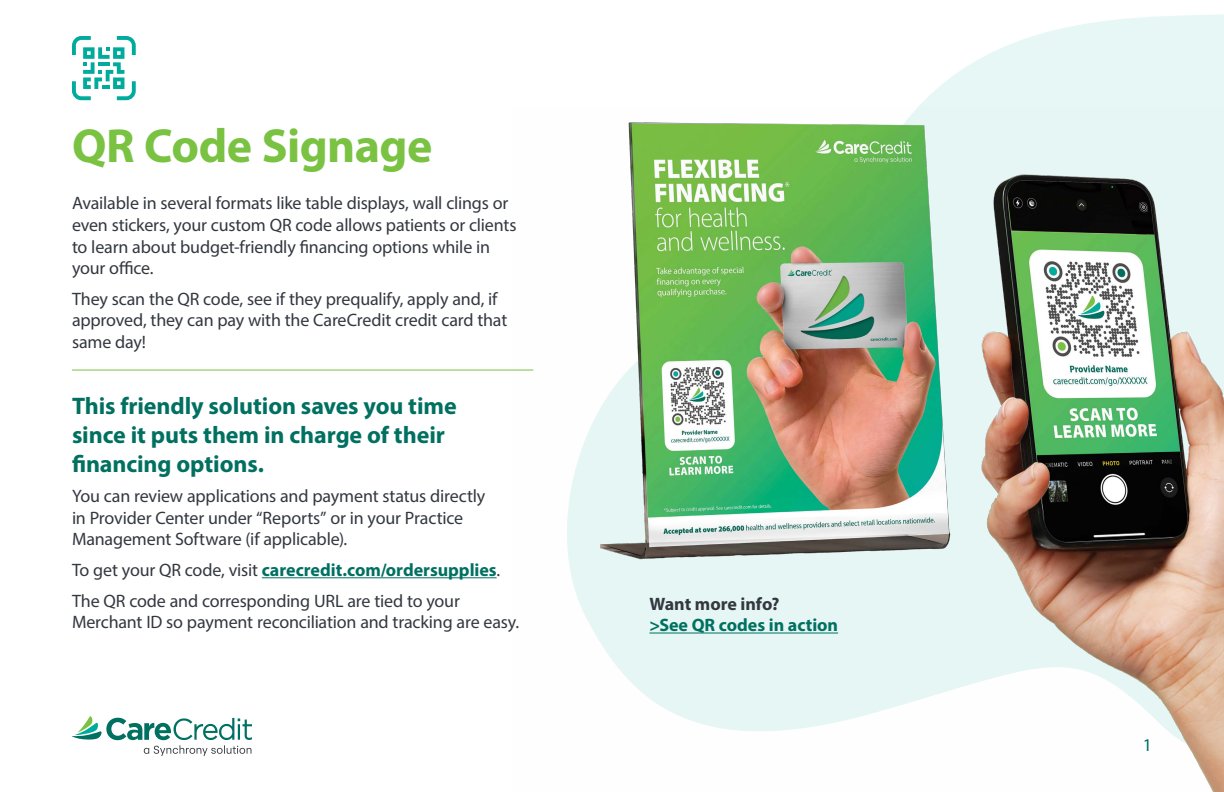
<style>
.page{position:relative;width:1224px;height:792px;background:#fff}
.page>*{position:absolute;margin:0;border:0;box-sizing:border-box;transform-origin:0 0}
.t1{font:700 48px "Myriad Pro";letter-spacing:-.01em;color:#7ac242}
.t2{font:700 24px/28.8px "Myriad Pro";letter-spacing:-.005em;color:#007061}
.t3{font:18px/21.6px "Myriad Pro";letter-spacing:-.01em;color:#333840}
.t4{font:700 18px "Myriad Pro";letter-spacing:-.005em;color:#007061}
.t5{font:700 18px "Myriad Pro";letter-spacing:-.005em;color:#333840}
.t6{font:18px "Myriad Pro";color:#007061}
.s1{font-weight:700;color:#007061}
</style>
<div class="page">
<svg style="left:919px;top:14px;width:305px;height:92px;fill:#e6f7f5"></svg>
<img style="left:513px;top:106px;width:711px;height:686px">
<svg style="left:72px;top:716px;width:180px;height:40px"></svg>
<hr style="left:262px;top:577px;width:235px;height:1px;background:#007061">
<hr style="left:649px;top:633px;width:189px;height:1px;background:#007061">
<svg style="left:72px;top:36px;width:64px;height:64px"></svg>
<hr style="left:72px;top:370px;width:461px;height:1px;background:#7ac242">
<h1 class="t1" style="left:72px;top:115px;width:362px">QR Code Signage</h1>
<p class="t3" style="left:72px;top:192px;width:446px">Available in several formats like table displays, wall clings or even stickers, your custom QR code allows patients or clients to learn about budget-friendly financing options while in your office.</p>
<p class="t3" style="left:72px;top:288px;width:437px">They scan the QR code, see if they prequalify, apply and, if approved, they can pay with the CareCredit credit card that same day!</p>
<h2 class="t2" style="left:72px;top:391px;width:386px">This friendly solution saves you time since it puts them in charge of their financing options.</h2>
<p class="t3" style="left:72px;top:485px;width:415px">You can review applications and payment status directly in Provider Center under “Reports” or in your Practice<br>Management Software (if applicable).</p>
<p class="t3" style="left:72px;top:554px;width:430px;line-height:30.6px">To get your QR code, visit <span class="s1">carecredit.com/ordersupplies</span>.<br>The QR code and corresponding URL are tied to your</p>
<p class="t3" style="left:72px;top:611px;width:449px">Merchant ID so payment reconciliation and tracking are easy.</p>
<p class="t5" style="left:649px;top:592px;width:132px">Want more info?</p>
<p class="t4" style="left:649px;top:613px;width:190px">&gt;See QR codes in action</p>
<p class="t6" style="left:1143px;top:734px;width:11px">1</p>
</div>
